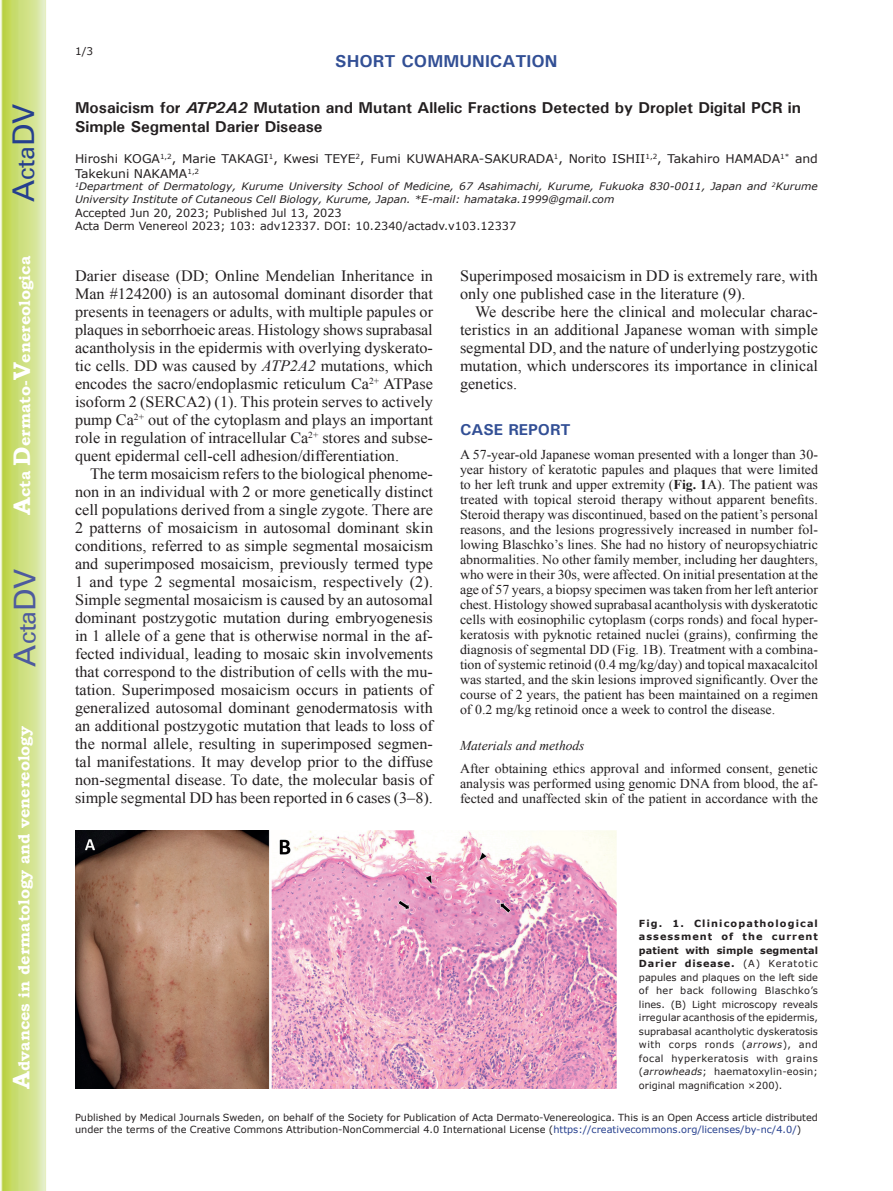
<style>
.page{position:relative;width:893px;height:1191px;background:#fff}
.page>*{position:absolute;margin:0;border:0;box-sizing:border-box;transform-origin:0 0}
.t1{font:30px "Univers";color:#4d5a9e}
.t2{font:30px "Univers";color:#253f8e}
.t3{font:700 17.25px "Univers";color:#324f95}
.t4{font:15.75px/18px "Times New Roman";color:#231f20;text-align:justify}
.t5{font:700 15.75px/18.9px "Univers";color:#231f20}
.t6{font:700 15.75px "Bookman Old Style";color:#fff}
.t7{font:700 15.75px "Univers";color:#324f95}
.t8{font:13.5px/15px "Times New Roman";color:#231f20;text-align:justify}
.t9{font:italic 13.5px "Times New Roman";color:#231f20}
.t10{font:12px/14.4px "Verdana";color:#231f20}
.t11{font:11.25px/13.5px "Verdana";color:#231f20}
.t12{font:10.5px "Verdana";color:#231f20}
.t13{font:italic 10.35px/12.8px "Verdana";color:#231f20}
.t14{font:9.75px/13.5px "Verdana";color:#231f20}
.s1{font-size:24px}
.s2{font-style:italic}
.s3{font-weight:700}
.s4{color:#253f8e}
</style>
<div class="page">
<svg style="left:1px;top:0;width:45px;height:1191px;background:#cfe084"></svg>
<img style="left:75px;top:830px;width:541px;height:259px">
<h1 class="t2" style="left:6px;top:202px;width:100px;rotate:-90deg">A<span class="s1">cta</span>DV</h1>
<p class="t6" style="left:15px;top:515px;width:260px;rotate:-90deg"><span class="s1">A</span>cta <span class="s1">D</span>ermato-<span class="s1">V</span>enereologica</p>
<h1 class="t1" style="left:7px;top:666px;width:100px;rotate:-90deg">A<span class="s1">cta</span>DV</h1>
<p class="t6" style="left:15px;top:1088px;width:364px;rotate:-90deg"><span class="s1">A</span>dvances in dermatology and venereology</p>
<p class="t12" style="left:75px;top:44px;width:20px">1/3</p>
<p class="t3" style="left:335px;top:50px;width:224px">SHORT COMMUNICATION</p>
<p class="t5" style="left:75px;top:98px;width:728px">Mosaicism for <span class="s2">ATP2A2</span> Mutation and Mutant Allelic Fractions Detected by Droplet Digital PCR in<br>Simple Segmental Darier Disease</p>
<p class="t10" style="left:75px;top:151px;width:744px">Hiroshi KOGA<sup>1,2</sup>, Marie TAKAGI<sup>1</sup>, Kwesi TEYE<sup>2</sup>, Fumi KUWAHARA-SAKURADA<sup>1</sup>, Norito ISHII<sup>1,2</sup>, Takahiro HAMADA<sup>1*</sup> and<br>Takekuni NAKAMA<sup>1,2</sup></p>
<p class="t13" style="left:75px;top:180px;width:744px"><sup>1</sup>Department of Dermatology, Kurume University School of Medicine, 67 Asahimachi, Kurume, Fukuoka 830-0011, Japan and <sup>2</sup>Kurume<br>University Institute of Cutaneous Cell Biology, Kurume, Japan. *E-mail: hamataka.1999@gmail.com</p>
<p class="t11" style="left:75px;top:206px;width:443px">Accepted Jun 20, 2023; Published Jul 13, 2023<br>Acta Derm Venereol 2023; 103: adv12337. DOI: 10.2340/actadv.v103.12337</p>
<p class="t4" style="left:75px;top:267px;width:360px">Darier disease (DD; Online Mendelian Inheritance in Man #124200) is an autosomal dominant disorder that presents in teenagers or adults, with multiple papules or plaques in seborrhoeic areas. Histology shows suprabasal acantholysis in the epidermis with overlying dyskerato&shy;tic cells. DD was caused by <span class="s2">ATP2A2</span> mutations, which encodes the sacro/endoplasmic reticulum Ca<sup>2+</sup> ATPase isoform 2 (SERCA2) (1). This protein serves to actively pump Ca<sup>2+</sup> out of the cytoplasm and plays an important role in regulation of intracellular Ca<sup>2+</sup> stores and subse&shy;quent epidermal cell-cell adhesion/differentiation.</p>
<p class="t4" style="left:75px;top:465px;width:360px;text-indent:15px">The term mosaicism refers to the biological phenome&shy;non in an individual with 2 or more genetically distinct cell populations derived from a single zygote. There are 2 patterns of mosaicism in autosomal dominant skin conditions, referred to as simple segmental mosaicism and superimposed mosaicism, previously termed type 1 and type 2 segmental mosaicism, respectively (2).<br>Simple segmental mosaicism is caused by an autosomal dominant postzygotic mutation during embryogenesis in 1 allele of a gene that is otherwise normal in the af&shy;fected individual, leading to mosaic skin involvements that correspond to the distribution of cells with the mu&shy;tation. Superimposed mosaicism occurs in patients of generalized autosomal dominant genodermatosis with an additional postzygotic mutation that leads to loss of the normal allele, resulting in superimposed segmen&shy;tal manifestations. It may develop prior to the diffuse non-segmental disease. To date, the molecular basis of simple segmental DD has been reported in 6 cases (3–8).</p>
<p class="t4" style="left:460px;top:267px;width:359px">Superimposed mosaicism in DD is extremely rare, with only one published case in the literature (9).</p>
<p class="t4" style="left:460px;top:303px;width:360px;text-indent:15px">We describe here the clinical and molecular charac&shy;teristics in an additional Japanese woman with simple segmental DD, and the nature of underlying postzygotic mutation, which underscores its importance in clinical genetics.</p>
<p class="t7" style="left:460px;top:420px;width:112px">CASE REPORT</p>
<p class="t8" style="left:460px;top:447px;width:360px">A 57-year-old Japanese woman presented with a longer than 30- year history of keratotic papules and plaques that were limited to her left trunk and upper extremity (<span class="s3">Fig. 1</span>A). The patient was treated with topical steroid therapy without apparent benefits.<br>Steroid therapy was discontinued, based on the patient’s personal reasons, and the lesions progressively increased in number fol&shy;lowing Blaschko’s lines. She had no history of neuropsychiatric abnormalities. No other family member, including her daughters, who were in their 30s, were affected. On initial presentation at the age of 57 years, a biopsy specimen was taken from her left anterior chest. Histology showed suprabasal acantholysis with dyskeratotic cells with eosinophilic cytoplasm (corps ronds) and focal hyper&shy;keratosis with pyknotic retained nuclei (grains), confirming the diagnosis of segmental DD (Fig. 1B). Treatment with a combina&shy;tion of systemic retinoid (0.4 mg/kg/day) and topical maxacalcitol was started, and the skin lesions improved significantly. Over the course of 2 years, the patient has been maintained on a regimen of 0.2 mg/kg retinoid once a week to control the disease.</p>
<p class="t9" style="left:460px;top:736px;width:126px">Materials and methods</p>
<p class="t8" style="left:460px;top:760px;width:360px">After obtaining ethics approval and informed consent, genetic analysis was performed using genomic DNA from blood, the af&shy;fected and unaffected skin of the patient in accordance with the</p>
<p class="t14" style="left:639px;top:916px;width:181px;text-align:justify"><span class="s3">Fig. 1. Clinicopathological assessment of the current patient with simple segmental Darier disease.</span> (A) Keratotic papules and plaques on the left side of her back following Blaschko’s lines. (B) Light microscopy reveals irregular acanthosis of the epidermis, suprabasal acantholytic dyskeratosis with corps ronds (<span class="s2">arrows</span>), and focal hyperkeratosis with grains (<span class="s2">arrowheads</span>; haematoxylin-eosin; original magnification ×200).</p>
<p class="t14" style="left:75px;top:1111px;width:744px;line-height:12px">Published by Medical Journals Sweden, on behalf of the Society for Publication of Acta Dermato-Venereologica. This is an Open Access article distributed under the terms of the Creative Commons Attribution-NonCommercial 4.0 International License (<span class="s4">https://creativecommons.org/licenses/by-nc/4.0/</span>)</p>
</div>
